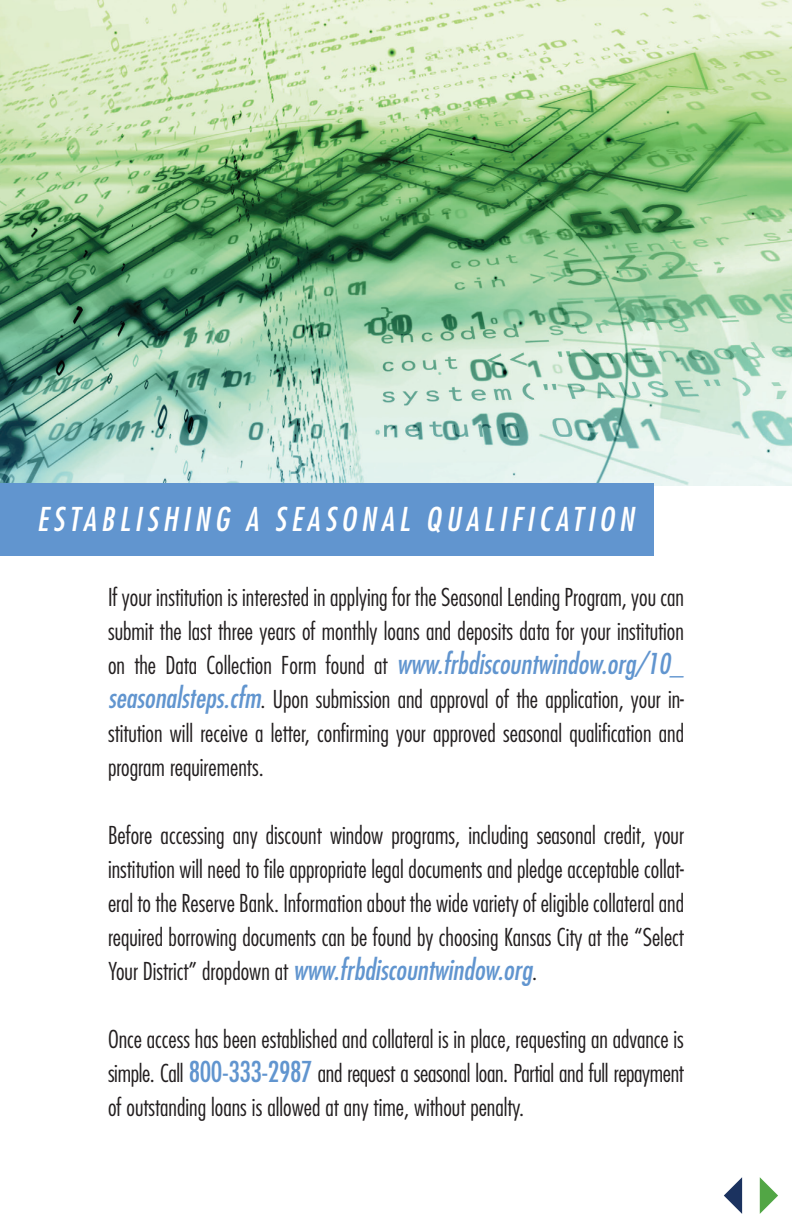
<style>
.page{position:relative;width:792px;height:1224px;background:#fff}
.page>*{position:absolute;margin:0;border:0;box-sizing:border-box;transform-origin:0 0}
.t1{font:italic condensed 32px "Futura Std";letter-spacing:.15em;color:#fff}
.t2{font:italic condensed 28px "Futura Std";color:#6195cf}
.t3{font:300 condensed 24px/34px "Futura Std";color:#231f20;text-align:justify}
.s1{font-weight:400;font-style:italic;font-size:28px;color:#6195cf}
.s2{font-weight:300;font-style:normal;font-size:24px;color:#231f20}
.s3{font-weight:400;font-size:28px;color:#6195cf}
</style>
<div class="page">
<img style="left:0;top:0;width:792px;height:485px">
<div style="left:0;top:484px;width:654px;height:72px;background:#6195cf"></div>
<svg style="left:760px;top:1177px;width:18px;height:37px"></svg>
<svg style="left:724px;top:1177px;width:18px;height:37px"></svg>
<p class="t1" style="left:37px;top:500px;width:599px">ESTABLISHING A SEASONAL QUALIFICATION</p>
<p class="t3" style="left:108px;top:580px;width:578px">If your institution is interested in applying for the Seasonal Lending Program, you can submit the last three years of monthly loans and deposits data for your institution on the Data Collection Form found at <span class="s1">www.frbdiscountwindow.org/10_ seasonalsteps.cfm</span>. Upon submission and approval of the application, your in&shy;stitution will receive a letter, confirming your approved seasonal qualification and program requirements.</p>
<p class="t3" style="left:108px;top:818px;width:578px">Before accessing any discount window programs, including seasonal credit, your institution will need to file appropriate legal documents and pledge acceptable collat&shy;eral to the Reserve Bank. Information about the wide variety of eligible collateral and required borrowing documents can be found by choosing Kansas City at the “Select</p>
<p class="t2" style="left:108px;top:953px;width:431px"><span class="s2">Your District” dropdown at</span> www.frbdiscountwindow.org<span class="s2">.</span></p>
<p class="t3" style="left:108px;top:1022px;width:578px">Once access has been established and collateral is in place, requesting an advance is simple. Call <span class="s3">800-333-2987</span> and request a seasonal loan. Partial and full repayment of outstanding loans is allowed at any time, without penalty.</p>
</div>
